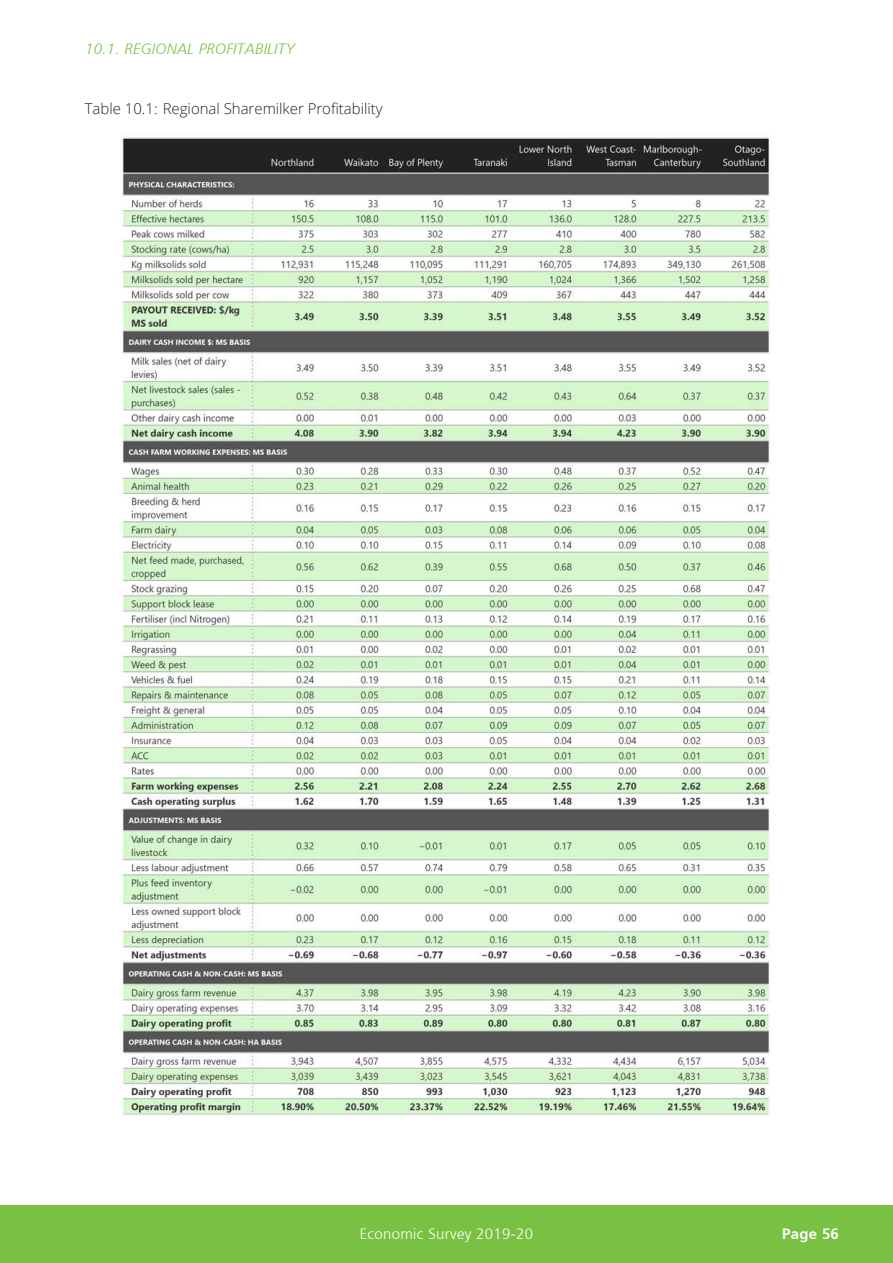
<style>
.page{position:relative;width:893px;height:1263px;background:#fff}
.page>*{position:absolute;margin:0;border:0;box-sizing:border-box;transform-origin:0 0}
.t1{font:300 15px "Open Sans";color:#231f20}
.t2{font:italic 300 15px "Frutiger";letter-spacing:.02em;color:#79c142}
.t3{font:300 15px "Frutiger";letter-spacing:.02em;color:#fff}
.t4{font:700 15px "Frutiger";letter-spacing:.02em;color:#fff}
</style>
<div class="page">
<div style="left:0;top:1205px;width:893px;height:58px;background:#79c142"></div>
<img style="left:121px;top:137px;width:650px;height:978px">
<p class="t2" style="left:85px;top:41px;width:211px">10.1. REGIONAL PROFITABILITY</p>
<p class="t1" style="left:85px;top:98px;width:299px">Table 10.1: Regional Sharemilker Profitability</p>
<p class="t3" style="left:360px;top:1225px;width:175px">Economic Survey 2019-20</p>
<p class="t4" style="left:782px;top:1225px;width:58px">Page 56</p>
</div>
